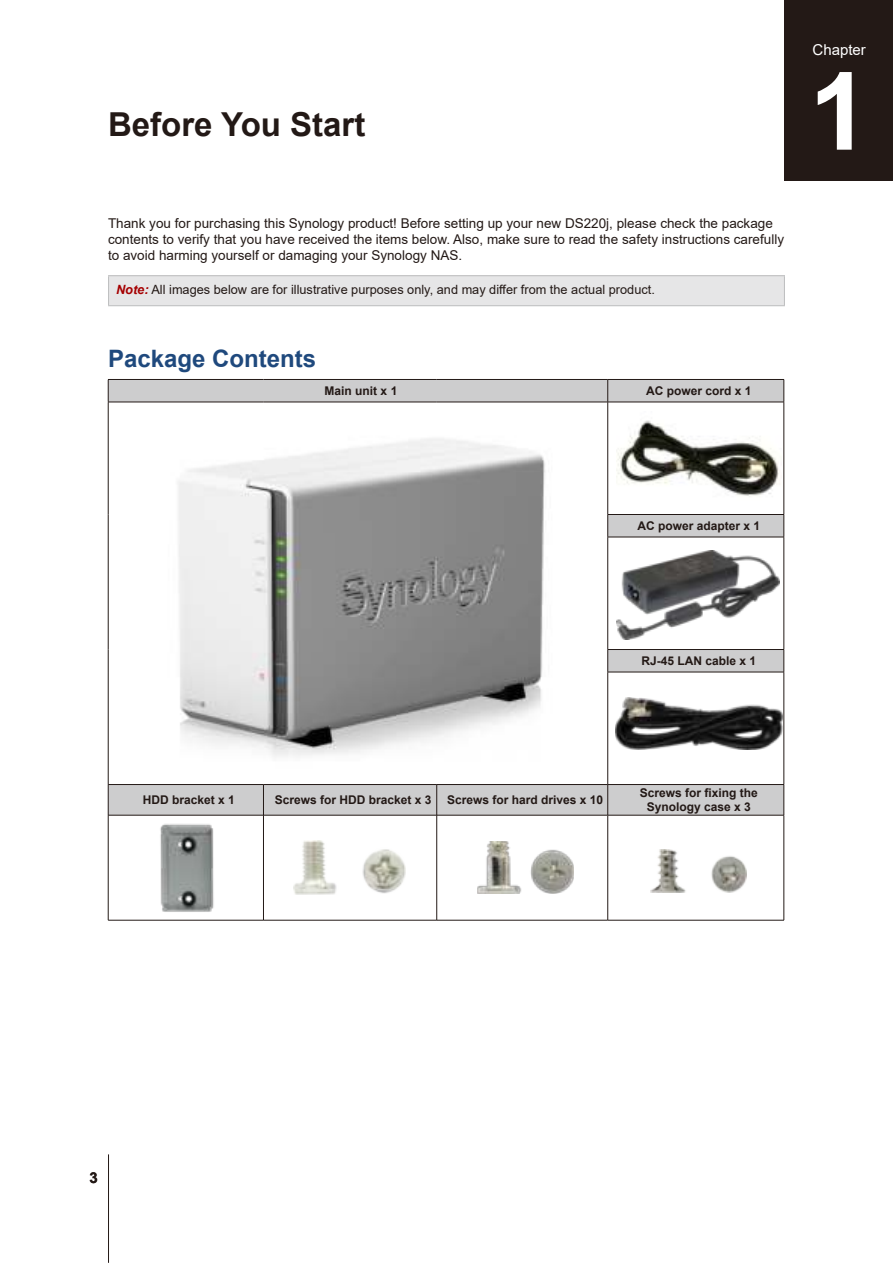
<style>
.page{position:relative;width:893px;height:1263px;background:#fff}
.page>*{position:absolute;margin:0;border:0;box-sizing:border-box;transform-origin:0 0}
.t1{font:700 108px "Arial";color:#fff}
.t2{font:700 33px "Arial";color:#231916}
.t3{font:700 24px "Arial";color:#1f497d}
.t4{font:15px "Arial";color:#fff}
.t5{font:700 15px "Arial";color:#231916}
.t6{font:13.5px/16.2px "Arial";color:#231916}
.t7{font:12.75px "Arial";color:#231916}
.t8{font:700 12px/14.4px "Arial";color:#231916;text-align:center}
.s1{font-weight:700;font-style:italic;color:#a50001}
</style>
<div class="page">
<div style="left:109px;top:276px;width:675px;height:30px;background:#e6e6e7"></div>
<hr style="left:108px;top:275px;width:677px;height:1px;background:#bfc0c1">
<svg style="left:108px;top:276px;width:1px;height:29px"></svg>
<svg style="left:784px;top:276px;width:1px;height:29px"></svg>
<hr style="left:108px;top:305px;width:677px;height:1px;background:#bfc0c1">
<svg style="left:109px;top:380px;width:675px;height:435px"></svg>
<svg style="left:607px;top:380px;width:1px;height:22px"></svg>
<hr style="left:108px;top:402px;width:155px;height:1px;background:#231916">
<hr style="left:263px;top:402px;width:174px;height:1px;background:#231916">
<hr style="left:437px;top:402px;width:171px;height:1px;background:#231916">
<hr style="left:608px;top:402px;width:176px;height:1px;background:#231916">
<hr style="left:607px;top:402px;width:1px;height:112px;background:#231916">
<hr style="left:607px;top:514px;width:177px;height:1px;background:#231916">
<svg style="left:607px;top:515px;width:1px;height:22px"></svg>
<hr style="left:607px;top:537px;width:177px;height:1px;background:#231916">
<hr style="left:607px;top:537px;width:1px;height:112px;background:#231916">
<hr style="left:607px;top:649px;width:177px;height:1px;background:#231916">
<svg style="left:607px;top:650px;width:1px;height:22px"></svg>
<hr style="left:607px;top:672px;width:177px;height:1px;background:#231916">
<hr style="left:607px;top:672px;width:1px;height:112px;background:#231916">
<hr style="left:437px;top:784px;width:171px;height:1px;background:#231916">
<hr style="left:608px;top:784px;width:176px;height:1px;background:#231916">
<hr style="left:607px;top:785px;width:1px;height:30px;background:#231916">
<hr style="left:437px;top:815px;width:171px;height:1px;background:#231916">
<hr style="left:608px;top:815px;width:176px;height:1px;background:#231916">
<hr style="left:607px;top:815px;width:1px;height:105px;background:#231916">
<hr style="left:108px;top:379px;width:155px;height:1px;background:#231916">
<svg style="left:108px;top:380px;width:1px;height:22px"></svg>
<hr style="left:263px;top:379px;width:174px;height:1px;background:#231916">
<hr style="left:437px;top:379px;width:171px;height:1px;background:#231916">
<hr style="left:608px;top:379px;width:176px;height:1px;background:#231916">
<svg style="left:784px;top:380px;width:1px;height:22px"></svg>
<hr style="left:108px;top:784px;width:155px;height:1px;background:#231916">
<hr style="left:263px;top:784px;width:174px;height:1px;background:#231916">
<hr style="left:263px;top:784px;width:1px;height:31px;background:#231916">
<hr style="left:436px;top:784px;width:1px;height:31px;background:#231916">
<hr style="left:108px;top:815px;width:155px;height:1px;background:#231916">
<hr style="left:263px;top:815px;width:174px;height:1px;background:#231916">
<hr style="left:263px;top:815px;width:1px;height:105px;background:#231916">
<hr style="left:436px;top:815px;width:1px;height:105px;background:#231916">
<hr style="left:108px;top:402px;width:1px;height:112px;background:#231916">
<svg style="left:108px;top:514px;width:1px;height:23px"></svg>
<hr style="left:108px;top:537px;width:1px;height:112px;background:#231916">
<svg style="left:108px;top:649px;width:1px;height:23px"></svg>
<hr style="left:108px;top:672px;width:1px;height:112px;background:#231916">
<hr style="left:784px;top:402px;width:1px;height:112px;background:#231916">
<svg style="left:784px;top:515px;width:1px;height:22px"></svg>
<hr style="left:784px;top:537px;width:1px;height:112px;background:#231916">
<svg style="left:784px;top:650px;width:1px;height:22px"></svg>
<hr style="left:784px;top:672px;width:1px;height:112px;background:#231916">
<hr style="left:108px;top:784px;width:1px;height:31px;background:#231916">
<hr style="left:108px;top:815px;width:1px;height:105px;background:#231916">
<hr style="left:108px;top:920px;width:155px;height:1px;background:#231916">
<hr style="left:263px;top:920px;width:174px;height:1px;background:#231916">
<hr style="left:784px;top:785px;width:1px;height:30px;background:#231916">
<hr style="left:784px;top:815px;width:1px;height:105px;background:#231916">
<hr style="left:437px;top:920px;width:171px;height:1px;background:#231916">
<hr style="left:608px;top:920px;width:176px;height:1px;background:#231916">
<img style="left:156px;top:412px;width:410px;height:356px">
<img style="left:616px;top:412px;width:165px;height:92px">
<img style="left:616px;top:550px;width:163px;height:90px">
<img style="left:615px;top:697px;width:167px;height:52px">
<img style="left:160px;top:824px;width:54px;height:88px">
<img style="left:293px;top:840px;width:113px;height:54px">
<img style="left:477px;top:841px;width:96px;height:53px">
<img style="left:651px;top:849px;width:96px;height:43px">
<div style="left:785px;top:0;width:108px;height:180px;background:#231916"></div>
<hr style="left:108px;top:1154px;width:1px;height:109px;background:#231916">
<h2 class="t2" style="left:108px;top:112px;width:259px">Before You Start</h2>
<p class="t6" style="left:108px;top:216px;width:678px">Thank you for purchasing this Synology product! Before setting up your new DS220j, please check the package contents to verify that you have received the items below. Also, make sure to read the safety instructions carefully to avoid harming yourself or damaging your Synology NAS.</p>
<p class="t7" style="left:116px;top:281px;width:540px"><span class="s1">Note:</span> All images below are for illustrative purposes only, and may differ from the actual product.</p>
<h3 class="t3" style="left:108px;top:350px;width:210px">Package Contents</h3>
<p class="t8" style="left:325px;top:385px;width:74px">Main unit x 1</p>
<p class="t8" style="left:646px;top:385px;width:107px">AC power cord x 1</p>
<p class="t4" style="left:812px;top:44px;width:55px">Chapter</p>
<h1 class="t1" style="left:809px;top:71px;width:62px">1</h1>
<p class="t8" style="left:637px;top:520px;width:124px">AC power adapter x 1</p>
<p class="t8" style="left:641px;top:655px;width:116px">RJ-45 LAN cable x 1</p>
<p class="t8" style="left:143px;top:794px;width:94px">HDD bracket x 1</p>
<p class="t8" style="left:275px;top:794px;width:158px">Screws for HDD bracket x 3</p>
<p class="t8" style="left:447px;top:794px;width:158px">Screws for hard drives x 10</p>
<p class="t8" style="left:640px;top:786px;width:120px">Screws for fixing the<br>Synology case x 3</p>
<p class="t5" style="left:90px;top:1172px;width:10px">3</p>
</div>
